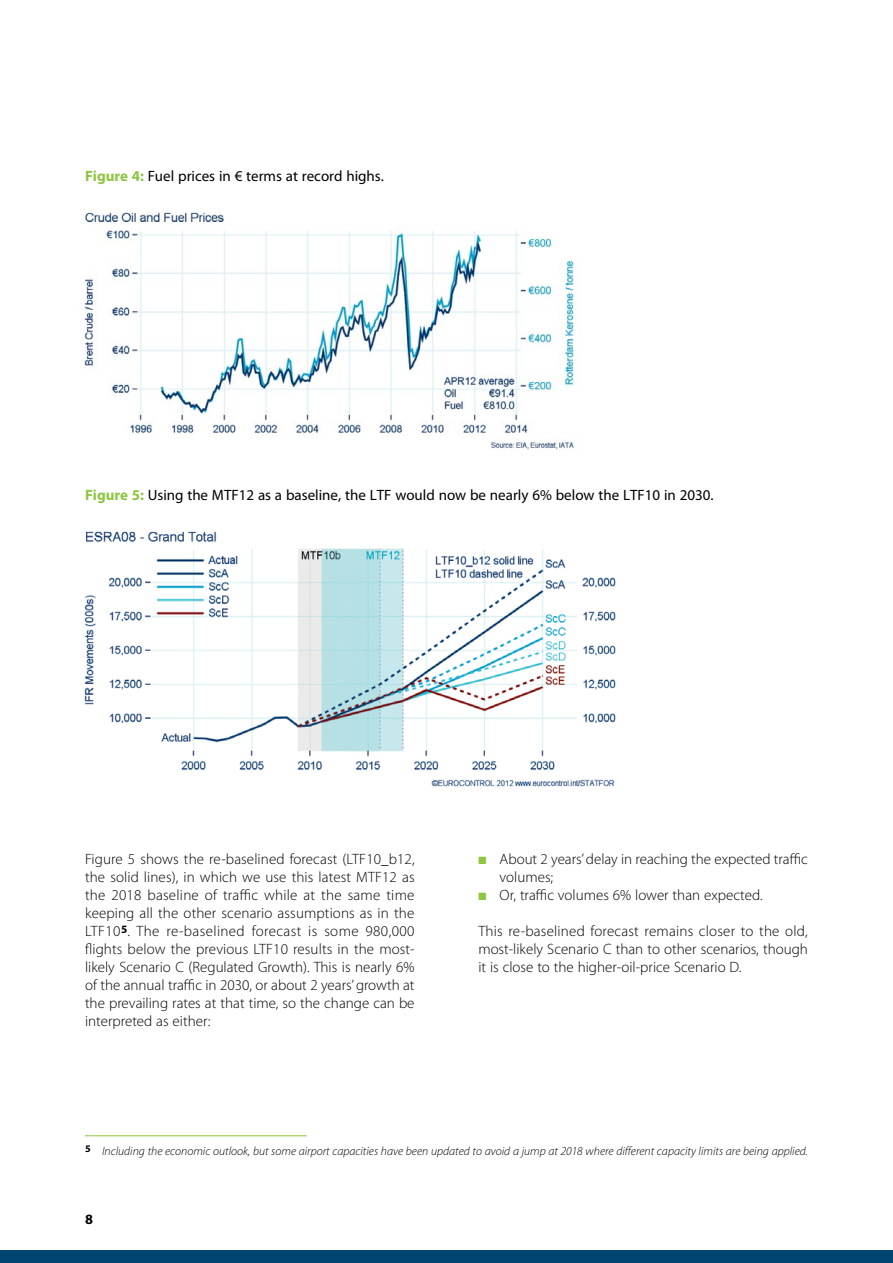
<style>
.page{position:relative;width:893px;height:1263px;background:#fff}
.page>*{position:absolute;margin:0;border:0;box-sizing:border-box;transform-origin:0 0}
.t1{font:300 15px/18px "Myriad Pro";color:#000;text-align:justify}
.t2{font:15px "Myriad Pro";color:#000}
.t3{font:700 14.25px "Myriad Pro";color:#000}
.t4{font:italic 300 12px "Myriad Pro";color:#000}
.s1{font-weight:700;color:#8dc63f}
.s2{color:#8dc63f}
</style>
<div class="page">
<div style="left:0;top:1250px;width:893px;height:13px;background:#004672"></div>
<img style="left:84px;top:212px;width:492px;height:238px">
<img style="left:84px;top:531px;width:532px;height:256px">
<hr style="left:85px;top:1135px;width:221px;height:1px;background:#8dc63f">
<p class="t2" style="left:85px;top:167px;width:300px"><span class="s1">Figure 4:</span> Fuel prices in € terms at record highs.</p>
<p class="t2" style="left:85px;top:486px;width:630px"><span class="s1">Figure 5:</span> Using the MTF12 as a baseline, the LTF would now be nearly 6% below the LTF10 in 2030.</p>
<p class="t1" style="left:85px;top:850px;width:331px">Figure 5 shows the re-baselined forecast (LTF10_b12, the solid lines), in which we use this latest MTF12 as the 2018 baseline of traffic while at the same time keeping all the other scenario assumptions as in the LTF10<sup>5</sup>. The re-baselined forecast is some 980,000 flights below the previous LTF10 results in the most&shy;likely Scenario C (Regulated Growth). This is nearly 6% of the annual traffic in 2030, or about 2 years’ growth at the prevailing rates at that time, so the change can be interpreted as either:</p>
<p class="t1" style="left:500px;top:850px;width:310px;text-indent:-21px"><span class="s2">■</span> About 2 years’ delay in reaching the expected traffic volumes;</p>
<p class="t1" style="left:478px;top:886px;width:286px"><span class="s2">■</span> Or, traffic volumes 6% lower than expected.</p>
<p class="t1" style="left:478px;top:922px;width:331px">This re-baselined forecast remains closer to the old, most-likely Scenario C than to other scenarios, though it is close to the higher-oil-price Scenario D.</p>
<p class="t4" style="left:85px;top:1144px;width:724px"><sup>5</sup> Including the economic outlook, but some airport capacities have been updated to avoid a jump at 2018 where different capacity limits are being applied.</p>
<p class="t3" style="left:85px;top:1210px;width:9px">8</p>
</div>
